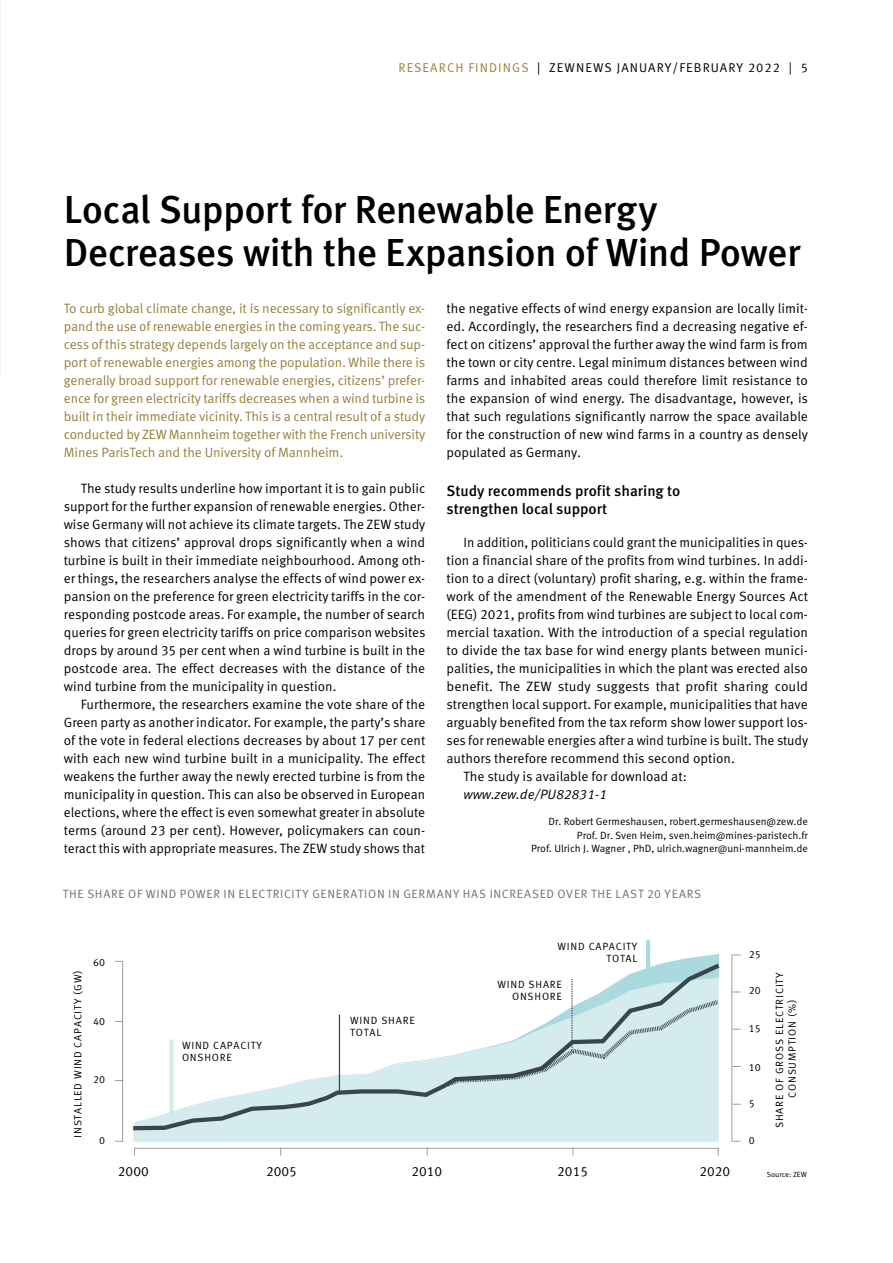
<style>
.page{position:relative;width:893px;height:1263px;background:#fff}
.page>*{position:absolute;margin:0;border:0;box-sizing:border-box;transform-origin:0 0}
.t1{font:500 39px/43.5px "Meta Pro";letter-spacing:-.02em;color:#000}
.t2{font:500 15px/18px "Meta Pro";color:#000}
.t3{font:13.5px/18px "Meta Pro";color:#000;text-align:justify}
.t4{font:13.5px/18px "Meta Pro";letter-spacing:-.01em;color:#95813a;text-align:justify}
.t5{font:italic 13.5px "Meta Pro";color:#000}
.t6{font:12.75px "Meta Pro";letter-spacing:.085em;color:#000}
.t7{font:12px "Meta Pro";letter-spacing:.06em;color:#706f6f}
.t8{font:10.5px/13.5px "Meta Pro";color:#000;text-align:right}
.t9{font:10.5px/12px "Meta Pro";letter-spacing:.075em;color:#000;text-align:right}
.t10{font:7.5px "Meta Pro";color:#000}
.s1{color:#95813a}
</style>
<div class="page">
<div style="left:133px;top:1132px;width:586px;height:10px;background:#d5ecee"></div>
<hr style="left:122px;top:961px;width:1px;height:181px;background:#9c9d9d">
<hr style="left:731px;top:954px;width:1px;height:188px;background:#9c9d9d">
<hr style="left:134px;top:1148px;width:584px;height:1px;background:#9c9d9d">
<svg style="left:133px;top:1014px;width:586px;height:118px"></svg>
<hr style="left:646px;top:940px;width:4px;height:31px;background:#abdade">
<div style="left:169px;top:1039px;width:5px;height:74px;background:#d5ecee"></div>
<hr style="left:339px;top:1015px;width:1px;height:76px;background:#39464f">
<svg style="left:374px;top:954px;width:346px;height:136px"></svg>
<p class="t6" style="left:398px;top:60px;width:411px"><span class="s1">RESEARCH FINDINGS</span> | ZEWNEWS JANUARY/FEBRUARY 2022 | 5</p>
<h1 class="t1" style="left:64px;top:189px;width:738px">Local Support for Renewable Energy<br>Decreases with the Expansion of Wind Power</h1>
<p class="t4" style="left:64px;top:300px;width:363px">To curb global climate change, it is necessary to significantly ex&shy;pand the use of renewable energies in the coming years. The suc&shy;cess of this strategy depends largely on the acceptance and sup&shy;port of renewable energies among the population. While there is generally broad support for renewable energies, citizens’ prefer&shy;ence for green electricity tariffs decreases when a wind turbine is built in their immediate vicinity. This is a central result of a study conducted by ZEW Mannheim together with the French university Mines ParisTech and the University of Mannheim.</p>
<p class="t3" style="left:64px;top:480px;width:363px;text-indent:17px">The study results underline how important it is to gain public support for the further expansion of renewable energies. Other&shy;wise Germany will not achieve its climate targets. The ZEW study shows that citizens’ approval drops significantly when a wind turbine is built in their immediate neighbourhood. Among oth&shy;er things, the researchers analyse the effects of wind power ex&shy;pansion on the preference for green electricity tariffs in the cor&shy;responding postcode areas. For example, the number of search queries for green electricity tariffs on price comparison websites drops by around 35 per cent when a wind turbine is built in the postcode area. The effect decreases with the distance of the wind turbine from the municipality in question.</p>
<p class="t3" style="left:64px;top:696px;width:363px;text-indent:17px">Furthermore, the researchers examine the vote share of the Green party as another indicator. For example, the party’s share of the vote in federal elections decreases by about 17 per cent with each new wind turbine built in a municipality. The effect weakens the further away the newly erected turbine is from the municipality in question. This can also be observed in European elections, where the effect is even somewhat greater in absolute terms (around 23 per cent). However, policymakers can coun&shy;teract this with appropriate measures. The ZEW study shows that</p>
<p class="t3" style="left:446px;top:300px;width:363px">the negative effects of wind energy expansion are locally limit&shy;ed. Accordingly, the researchers find a decreasing negative ef&shy;fect on citizens’ approval the further away the wind farm is from the town or city centre. Legal minimum distances between wind farms and inhabited areas could therefore limit resistance to the expansion of wind energy. The disadvantage, however, is that such regulations significantly narrow the space available for the construction of new wind farms in a country as densely populated as Germany.</p>
<p class="t2" style="left:446px;top:483px;width:235px">Study recommends profit sharing to strengthen local support</p>
<p class="t3" style="left:463px;top:534px;width:346px">In addition, politicians could grant the municipalities in ques-</p>
<p class="t3" style="left:446px;top:552px;width:363px">tion a financial share of the profits from wind turbines. In addi-</p>
<p class="t3" style="left:446px;top:570px;width:363px">tion to a direct (voluntary) profit sharing, e.g. within the frame-</p>
<p class="t3" style="left:446px;top:588px;width:363px">work of the amendment of the Renewable Energy Sources Act</p>
<p class="t3" style="left:446px;top:606px;width:363px">(EEG) 2021, profits from wind turbines are subject to local com-</p>
<p class="t3" style="left:446px;top:624px;width:363px">mercial taxation. With the introduction of a special regulation</p>
<p class="t3" style="left:446px;top:642px;width:363px">to divide the tax base for wind energy plants between munici-</p>
<p class="t3" style="left:446px;top:660px;width:363px">palities, the municipalities in which the plant was erected also</p>
<p class="t3" style="left:446px;top:678px;width:363px">benefit. The ZEW study suggests that profit sharing could</p>
<p class="t3" style="left:446px;top:696px;width:363px">strengthen local support. For example, municipalities that have</p>
<p class="t3" style="left:446px;top:714px;width:363px">arguably benefited from the tax reform show lower support los-</p>
<p class="t3" style="left:446px;top:732px;width:363px">ses for renewable energies after a wind turbine is built. The study</p>
<p class="t3" style="left:446px;top:750px;width:290px">authors therefore recommend this second option.</p>
<p class="t3" style="left:463px;top:768px;width:225px">The study is available for download at:</p>
<p class="t5" style="left:463px;top:786px;width:145px">www.zew.de/PU82831-1</p>
<p class="t8" style="left:531px;top:815px;width:278px">Dr. Robert Germeshausen, robert.germeshausen@zew.de<br>Prof. Dr. Sven Heim, sven.heim@mines-paristech.fr<br>Prof. Ulrich J. Wagner , PhD, ulrich.wagner@uni-mannheim.de</p>
<p class="t7" style="left:63px;top:886px;width:640px">THE SHARE OF WIND POWER IN ELECTRICITY GENERATION IN GERMANY HAS INCREASED OVER THE LAST 20 YEARS</p>
<p class="t9" style="left:72px;top:1138px;width:169px;rotate:-90deg">INSTALLED WIND CAPACITY (GW)</p>
<p class="t8" style="left:93px;top:956px;width:13px">60</p>
<p class="t8" style="left:93px;top:1015px;width:13px">40</p>
<p class="t8" style="left:93px;top:1073px;width:13px">20</p>
<p class="t8" style="left:99px;top:1134px;width:7px">0</p>
<p class="t9" style="left:182px;top:1039px;width:81px;text-align:left">WIND CAPACITY<br>ONSHORE</p>
<p class="t9" style="left:350px;top:1015px;width:66px;text-align:left">WIND SHARE<br>TOTAL</p>
<p class="t9" style="left:557px;top:940px;width:81px">WIND CAPACITY<br>TOTAL</p>
<p class="t8" style="left:749px;top:948px;width:13px">25</p>
<p class="t8" style="left:749px;top:984px;width:13px">20</p>
<p class="t8" style="left:749px;top:1022px;width:13px">15</p>
<p class="t8" style="left:749px;top:1061px;width:13px">10</p>
<p class="t8" style="left:749px;top:1097px;width:7px">5</p>
<p class="t8" style="left:749px;top:1134px;width:7px">0</p>
<p class="t9" style="left:497px;top:978px;width:66px">WIND SHARE<br>ONSHORE</p>
<p class="t9" style="left:774px;top:1128px;width:157px;line-height:12.6px;text-align:center;rotate:-90deg">SHARE OF GROSS ELECTRICITY<br>CONSUMPTION (%)</p>
<p class="t3" style="left:118px;top:1163px;width:32px">2000</p>
<p class="t3" style="left:266px;top:1163px;width:32px">2005</p>
<p class="t3" style="left:411px;top:1163px;width:32px">2010</p>
<p class="t3" style="left:557px;top:1163px;width:32px">2015</p>
<p class="t3" style="left:699px;top:1163px;width:32px">2020</p>
<p class="t10" style="left:767px;top:1169px;width:42px">Source: ZEW</p>
</div>
